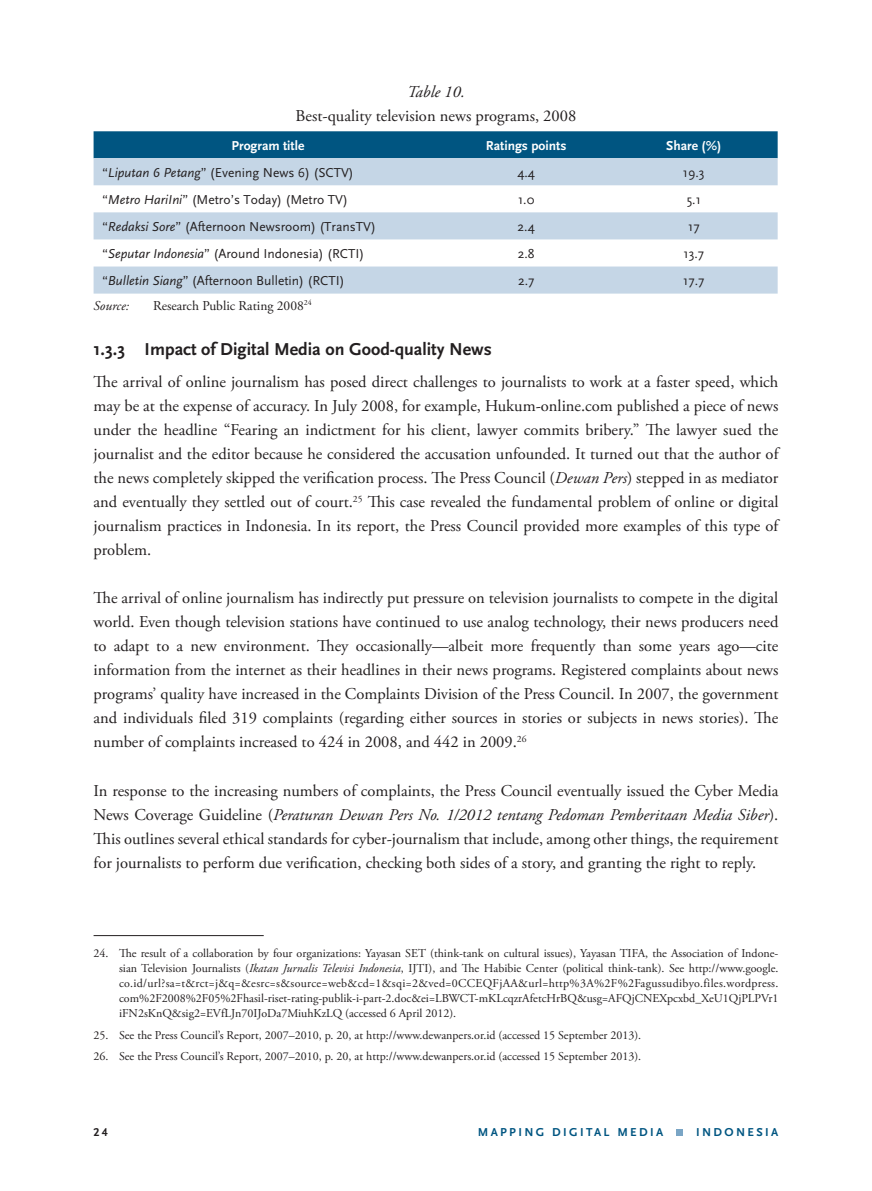
<style>
.page{position:relative;width:872px;height:1191px;background:#fff}
.page>*{position:absolute;margin:0;border:0;box-sizing:border-box;transform-origin:0 0}
.t1{font:700 18px "Scala Sans";color:#231f20}
.t2{font:16.5px/24px "Adobe Garamond Pro";color:#231f20;text-align:justify}
.t3{font:italic 16.5px "Adobe Garamond Pro";color:#231f20}
.t4{font:13.5px "Scala Sans";color:#231f20}
.t5{font:700 13.5px "Scala Sans";color:#fff}
.t6{font:13.5px "Adobe Garamond Pro";color:#231f20}
.t7{font:italic 13.5px "Adobe Garamond Pro";color:#231f20}
.t8{font:12px/15px "Adobe Garamond Pro";color:#231f20;text-align:justify}
.t9{font:700 12px "Scala Sans LF";letter-spacing:.2em;color:#005581}
.t10{font:700 12px "Scala Sans LF";color:#231f20}
.s1{font-style:italic}
</style>
<div class="page">
<div style="left:676px;top:1129px;width:7px;height:7px;background:#7aa5c5"></div>
<div style="left:94px;top:131px;width:683px;height:27px;background:#005581"></div>
<svg style="left:94px;top:158px;width:683px;height:135px;fill:#c5d6e6"></svg>
<hr style="left:94px;top:935px;width:170px;height:1px;background:#231f20">
<p class="t3" style="left:407px;top:85px;width:59px">Table 10.</p>
<p class="t2" style="left:296px;top:105px;width:282px">Best-quality television news programs, 2008</p>
<p class="t5" style="left:232px;top:140px;width:74px">Program title</p>
<p class="t5" style="left:486px;top:140px;width:82px">Ratings points</p>
<p class="t5" style="left:666px;top:140px;width:57px">Share (%)</p>
<p class="t4" style="left:102px;top:166px;width:253px">“<span class="s1">Liputan 6 Petang</span>” (Evening News 6) (SCTV)</p>
<p class="t4" style="left:517px;top:165px;width:19px">4.4</p>
<p class="t4" style="left:683px;top:165px;width:23px">19.3</p>
<p class="t4" style="left:102px;top:193px;width:247px">“<span class="s1">Metro HariIni</span>” (Metro’s Today) (Metro TV)</p>
<p class="t4" style="left:518px;top:193px;width:18px">1.0</p>
<p class="t4" style="left:686px;top:193px;width:16px">5.1</p>
<p class="t4" style="left:102px;top:220px;width:275px">“<span class="s1">Redaksi Sore</span>” (Afternoon Newsroom) (TransTV)</p>
<p class="t4" style="left:517px;top:220px;width:19px">2.4</p>
<p class="t4" style="left:688px;top:220px;width:13px">17</p>
<p class="t4" style="left:102px;top:247px;width:264px">“<span class="s1">Seputar Indonesia</span>” (Around Indonesia) (RCTI)</p>
<p class="t4" style="left:518px;top:247px;width:18px">2.8</p>
<p class="t4" style="left:683px;top:247px;width:22px">13.7</p>
<p class="t4" style="left:102px;top:274px;width:244px">“<span class="s1">Bulletin Siang</span>” (Afternoon Bulletin) (RCTI)</p>
<p class="t4" style="left:518px;top:274px;width:18px">2.7</p>
<p class="t4" style="left:683px;top:274px;width:23px">17.7</p>
<p class="t7" style="left:94px;top:300px;width:37px">Source:</p>
<p class="t6" style="left:153px;top:300px;width:160px">Research Public Rating 2008<sup>24</sup></p>
<p class="t1" style="left:94px;top:342px;width:400px">1.3.3 Impact of Digital Media on Good-quality News</p>
<p class="t2" style="left:94px;top:371px;width:686px">The arrival of online journalism has posed direct challenges to journalists to work at a faster speed, which may be at the expense of accuracy. In July 2008, for example, Hukum-online.com published a piece of news under the headline “Fearing an indictment for his client, lawyer commits bribery.” The lawyer sued the journalist and the editor because he considered the accusation unfounded. It turned out that the author of the news completely skipped the verification process. The Press Council (<span class="s1">Dewan Pers</span>) stepped in as mediator and eventually they settled out of court.<sup>25</sup> This case revealed the fundamental problem of online or digital journalism practices in Indonesia. In its report, the Press Council provided more examples of this type of problem.</p>
<p class="t2" style="left:94px;top:587px;width:686px">The arrival of online journalism has indirectly put pressure on television journalists to compete in the digital world. Even though television stations have continued to use analog technology, their news producers need to adapt to a new environment. They occasionally—albeit more frequently than some years ago—cite information from the internet as their headlines in their news programs. Registered complaints about news programs’ quality have increased in the Complaints Division of the Press Council. In 2007, the government and individuals filed 319 complaints (regarding either sources in stories or subjects in news stories). The number of complaints increased to 424 in 2008, and 442 in 2009.<sup>26</sup></p>
<p class="t2" style="left:94px;top:779px;width:686px">In response to the increasing numbers of complaints, the Press Council eventually issued the Cyber Media News Coverage Guideline (<span class="s1">Peraturan Dewan Pers No. 1/2012 tentang Pedoman Pemberitaan Media Siber</span>).<br>This outlines several ethical standards for cyber-journalism that include, among other things, the requirement for journalists to perform due verification, checking both sides of a story, and granting the right to reply.</p>
<p class="t8" style="left:119px;top:947px;width:661px;text-indent:-26px">24. The result of a collaboration by four organizations: Yayasan SET (think-tank on cultural issues), Yayasan TIFA, the Association of Indone&shy;sian Television Journalists (<span class="s1">Ikatan Jurnalis Televisi Indonesia</span>, IJTI), and The Habibie Center (political think-tank). See http://www.google. co.id/url?sa=t&amp;rct=j&amp;q=&amp;esrc=s&amp;source=web&amp;cd=1&amp;sqi=2&amp;ved=0CCEQFjAA&amp;url=http%3A%2F%2Fagussudibyo.files.wordpress. com%2F2008%2F05%2Fhasil-riset-rating-publik-i-part-2.doc&amp;ei=LBWCT-mKLcqzrAfetcHrBQ&amp;usg=AFQjCNEXpcxbd_XeU1QjPLPVr1 iFN2sKnQ&amp;sig2=EVfLJn70IJoDa7MiuhKzLQ (accessed 6 April 2012).</p>
<p class="t8" style="left:94px;top:1028px;width:549px">25. See the Press Council’s Report, 2007–2010, p. 20, at http://www.dewanpers.or.id (accessed 15 September 2013).</p>
<p class="t8" style="left:94px;top:1049px;width:549px">26. See the Press Council’s Report, 2007–2010, p. 20, at http://www.dewanpers.or.id (accessed 15 September 2013).</p>
<p class="t10" style="left:94px;top:1128px;width:16px">24</p>
<p class="t9" style="left:478px;top:1128px;width:187px">MAPPING DIGITAL MEDIA</p>
<p class="t9" style="left:696px;top:1128px;width:84px">INDONESIA</p>
</div>
